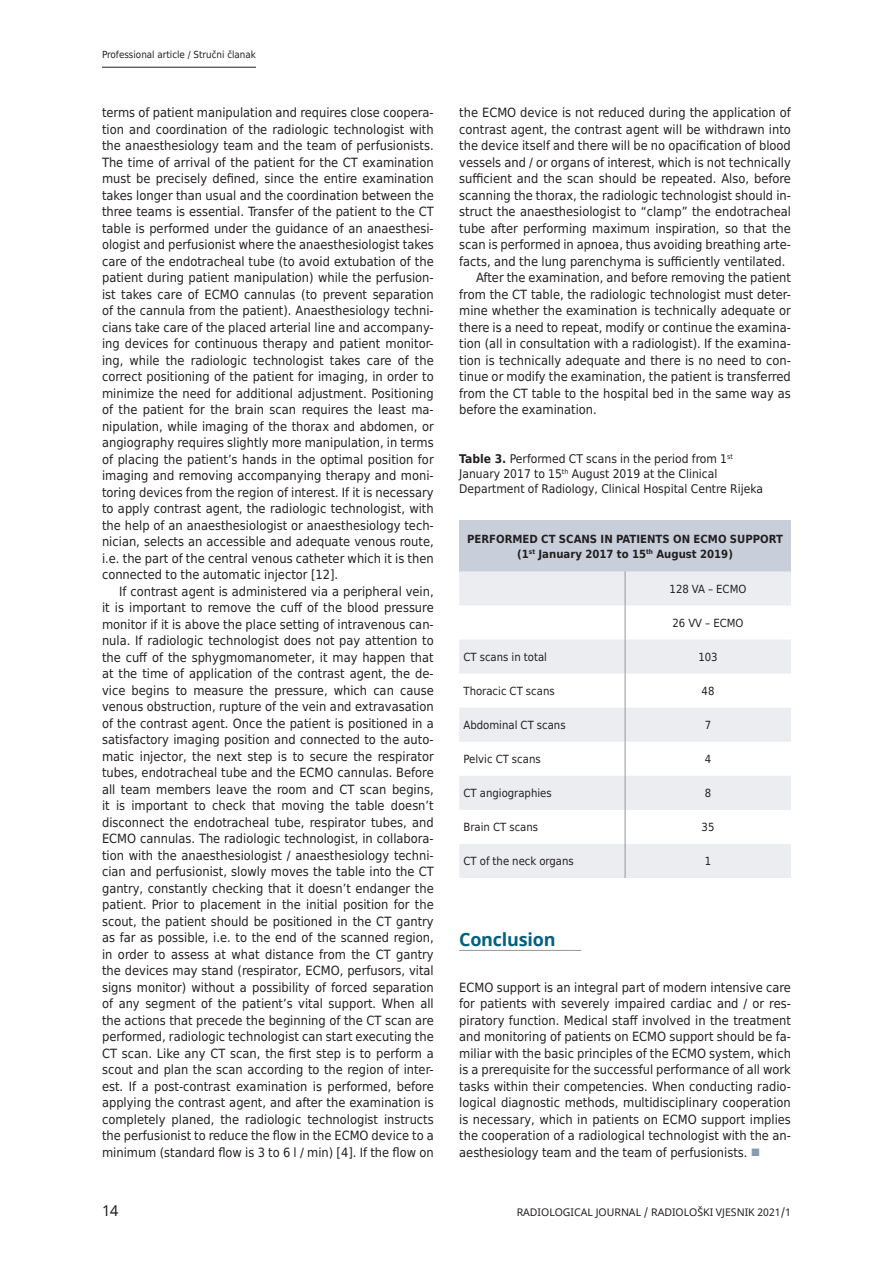
<style>
.page{position:relative;width:893px;height:1263px;background:#fff}
.page>*{position:absolute;margin:0;border:0;box-sizing:border-box;transform-origin:0 0}
.t1{font:700 18px "Noto Sans";letter-spacing:-.015em;color:#055f81}
.t2{font:15px "Noto Sans";color:#231f20}
.t3{font:12.75px/16.5px "DejaVu Sans Condensed";color:#231f20;text-align:justify}
.t4{font:12px/15px "DejaVu Sans Condensed";color:#231f20}
.t5{font:11.25px "DejaVu Sans Condensed";color:#231f20}
.t6{font:700 11.25px/15px "DejaVu Sans Condensed";color:#231f20;text-align:center}
.t7{font:10.5px "Noto Sans";color:#231f20}
.t8{font:9.75px "DejaVu Sans Condensed";color:#231f20}
.s1{font-weight:700}
.s2{color:#869ab1}
</style>
<div class="page">
<hr style="left:459px;top:950px;width:122px;height:1px;background:#939598">
<div style="left:459px;top:520px;width:332px;height:51px;background:#c8cfda"></div>
<svg style="left:459px;top:571px;width:332px;height:307px;fill:#ebedf1"></svg>
<hr style="left:625px;top:571px;width:1px;height:34px;background:#939598">
<hr style="left:625px;top:605px;width:1px;height:34px;background:#939598">
<hr style="left:625px;top:639px;width:1px;height:35px;background:#939598">
<hr style="left:625px;top:674px;width:1px;height:34px;background:#939598">
<hr style="left:625px;top:708px;width:1px;height:34px;background:#939598">
<hr style="left:625px;top:742px;width:1px;height:34px;background:#939598">
<hr style="left:625px;top:776px;width:1px;height:34px;background:#939598">
<hr style="left:625px;top:810px;width:1px;height:34px;background:#939598">
<hr style="left:625px;top:844px;width:1px;height:34px;background:#939598">
<hr style="left:102px;top:67px;width:154px;height:1px;background:#231f20">
<p class="t8" style="left:102px;top:46px;width:155px">Professional article / Stručni članak</p>
<p class="t3" style="left:102px;top:104px;width:333px">terms of patient manipulation and requires close coopera&shy;tion and coordination of the radiologic technologist with the anaesthesiology team and the team of perfusionists.<br>The time of arrival of the patient for the CT examination must be precisely defined, since the entire examination takes longer than usual and the coordination between the three teams is essential. Transfer of the patient to the CT table is performed under the guidance of an anaesthesi&shy;ologist and perfusionist where the anaesthesiologist takes care of the endotracheal tube (to avoid extubation of the patient during patient manipulation) while the perfusion&shy;ist takes care of ECMO cannulas (to prevent separation of the cannula from the patient). Anaesthesiology techni&shy;cians take care of the placed arterial line and accompany&shy;ing devices for continuous therapy and patient monitor&shy;ing, while the radiologic technologist takes care of the correct positioning of the patient for imaging, in order to minimize the need for additional adjustment. Positioning of the patient for the brain scan requires the least ma&shy;nipulation, while imaging of the thorax and abdomen, or angiography requires slightly more manipulation, in terms of placing the patient’s hands in the optimal position for imaging and removing accompanying therapy and moni&shy;toring devices from the region of interest. If it is necessary to apply contrast agent, the radiologic technologist, with the help of an anaesthesiologist or anaesthesiology tech&shy;nician, selects an accessible and adequate venous route, i.e. the part of the central venous catheter which it is then connected to the automatic injector [12].</p>
<p class="t3" style="left:102px;top:582px;width:333px;text-indent:17px">If contrast agent is administered via a peripheral vein, it is important to remove the cuff of the blood pressure monitor if it is above the place setting of intravenous can&shy;nula. If radiologic technologist does not pay attention to the cuff of the sphygmomanometer, it may happen that at the time of application of the contrast agent, the de&shy;vice begins to measure the pressure, which can cause venous obstruction, rupture of the vein and extravasation of the contrast agent. Once the patient is positioned in a satisfactory imaging position and connected to the auto&shy;matic injector, the next step is to secure the respirator tubes, endotracheal tube and the ECMO cannulas. Before all team members leave the room and CT scan begins, it is important to check that moving the table doesn’t disconnect the endotracheal tube, respirator tubes, and ECMO cannulas. The radiologic technologist, in collabora&shy;tion with the anaesthesiologist / anaesthesiology techni&shy;cian and perfusionist, slowly moves the table into the CT gantry, constantly checking that it doesn’t endanger the patient. Prior to placement in the initial position for the scout, the patient should be positioned in the CT gantry as far as possible, i.e. to the end of the scanned region, in order to assess at what distance from the CT gantry the devices may stand (respirator, ECMO, perfusors, vital signs monitor) without a possibility of forced separation of any segment of the patient’s vital support. When all the actions that precede the beginning of the CT scan are performed, radiologic technologist can start executing the CT scan. Like any CT scan, the first step is to perform a scout and plan the scan according to the region of inter&shy;est. If a post-contrast examination is performed, before applying the contrast agent, and after the examination is completely planed, the radiologic technologist instructs the perfusionist to reduce the flow in the ECMO device to a minimum (standard flow is 3 to 6 l / min) [4]. If the flow on</p>
<p class="t3" style="left:459px;top:104px;width:333px">the ECMO device is not reduced during the application of</p>
<p class="t3" style="left:459px;top:120px;width:333px">contrast agent, the contrast agent will be withdrawn into</p>
<p class="t3" style="left:459px;top:137px;width:333px">the device itself and there will be no opacification of blood</p>
<p class="t3" style="left:459px;top:153px;width:333px">vessels and / or organs of interest, which is not technically</p>
<p class="t3" style="left:459px;top:170px;width:333px">sufficient and the scan should be repeated. Also, before</p>
<p class="t3" style="left:459px;top:186px;width:333px">scanning the thorax, the radiologic technologist should in-</p>
<p class="t3" style="left:459px;top:203px;width:333px">struct the anaesthesiologist to “clamp” the endotracheal</p>
<p class="t3" style="left:459px;top:219px;width:333px">tube after performing maximum inspiration, so that the</p>
<p class="t3" style="left:459px;top:236px;width:333px">scan is performed in apnoea, thus avoiding breathing arte-</p>
<p class="t3" style="left:459px;top:252px;width:328px">facts, and the lung parenchyma is sufficiently ventilated.</p>
<p class="t3" style="left:476px;top:269px;width:316px">After the examination, and before removing the patient</p>
<p class="t3" style="left:459px;top:285px;width:333px">from the CT table, the radiologic technologist must deter-</p>
<p class="t3" style="left:459px;top:302px;width:333px">mine whether the examination is technically adequate or</p>
<p class="t3" style="left:459px;top:318px;width:333px">there is a need to repeat, modify or continue the examina-</p>
<p class="t3" style="left:459px;top:335px;width:333px">tion (all in consultation with a radiologist). If the examina-</p>
<p class="t3" style="left:459px;top:351px;width:333px">tion is technically adequate and there is no need to con-</p>
<p class="t3" style="left:459px;top:368px;width:333px">tinue or modify the examination, the patient is transferred</p>
<p class="t3" style="left:459px;top:384px;width:333px">from the CT table to the hospital bed in the same way as</p>
<p class="t3" style="left:459px;top:401px;width:139px">before the examination.</p>
<p class="t4" style="left:459px;top:451px;width:305px"><span class="s1">Table 3.</span> Performed CT scans in the period from 1<sup>st<br></sup>January 2017 to 15<sup>th</sup> August 2019 at the Clinical<br>Department of Radiology, Clinical Hospital Centre Rijeka</p>
<p class="t6" style="left:467px;top:531px;width:317px">PERFORMED CT SCANS IN PATIENTS ON ECMO SUPPORT (1<sup>st</sup> January 2017 to 15<sup>th</sup> August 2019)</p>
<p class="t5" style="left:670px;top:579px;width:78px">128 VA – ECMO</p>
<p class="t5" style="left:672px;top:613px;width:73px">26 VV – ECMO</p>
<p class="t5" style="left:463px;top:647px;width:85px">CT scans in total</p>
<p class="t5" style="left:698px;top:647px;width:21px">103</p>
<p class="t5" style="left:463px;top:681px;width:93px">Thoracic CT scans</p>
<p class="t5" style="left:702px;top:681px;width:14px">48</p>
<p class="t5" style="left:463px;top:715px;width:104px">Abdominal CT scans</p>
<p class="t5" style="left:705px;top:715px;width:8px">7</p>
<p class="t5" style="left:463px;top:749px;width:79px">Pelvic CT scans</p>
<p class="t5" style="left:705px;top:749px;width:8px">4</p>
<p class="t5" style="left:463px;top:783px;width:90px">CT angiographies</p>
<p class="t5" style="left:705px;top:783px;width:8px">8</p>
<p class="t5" style="left:463px;top:817px;width:76px">Brain CT scans</p>
<p class="t5" style="left:702px;top:817px;width:14px">35</p>
<p class="t5" style="left:463px;top:851px;width:112px">CT of the neck organs</p>
<p class="t5" style="left:705px;top:851px;width:8px">1</p>
<h1 class="t1" style="left:459px;top:926px;width:98px">Conclusion</h1>
<p class="t3" style="left:459px;top:978px;width:333px">ECMO support is an integral part of modern intensive care for patients with severely impaired cardiac and / or res&shy;piratory function. Medical staff involved in the treatment and monitoring of patients on ECMO support should be fa&shy;miliar with the basic principles of the ECMO system, which is a prerequisite for the successful performance of all work tasks within their competencies. When conducting radio&shy;logical diagnostic methods, multidisciplinary cooperation is necessary, which in patients on ECMO support implies the cooperation of a radiological technologist with the an&shy;aesthesiology team and the team of perfusionists. <span class="s2">■</span></p>
<p class="t2" style="left:102px;top:1200px;width:18px">14</p>
<p class="t7" style="left:517px;top:1204px;width:54px">RADIOLOGICAL</p>
<p class="t7" style="left:596px;top:1204px;width:19px">JOURNAL</p>
<p class="t7" style="left:644px;top:1204px;width:79px">/ RADIOLOŠKI VJESNIK</p>
<p class="t7" style="left:757px;top:1204px;width:35px">2021/1</p>
</div>
